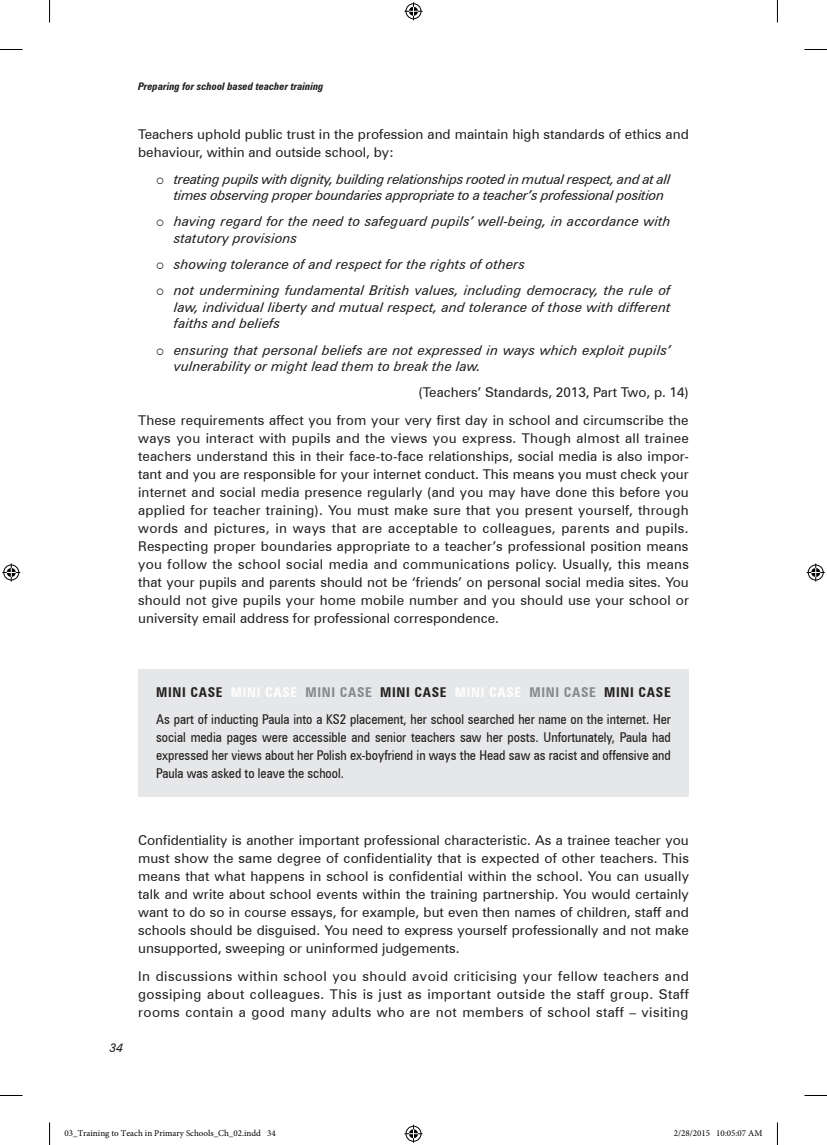
<style>
.page{position:relative;width:827px;height:1145px;background:#fff}
.page>*{position:absolute;margin:0;border:0;box-sizing:border-box;transform-origin:0 0}
.TEXT{font:13.5px/18px "Zurich BT";color:#231f20;text-align:justify}
.t1{font:italic 13.5px/16.5px "Zurich BT";color:#231f20}
.BX2_BTEXT{font:condensed 13.5px/18px "Zurich BT";color:#231f20;text-align:justify}
.t2{font:italic 13.5px/16.5px "Zurich BT";letter-spacing:-.025em;color:#231f20}
.BX2_BT{font:700 condensed 13.5px "Zurich BT";letter-spacing:.05em;color:#231f20}
.EX{font:13.5px "Zurich BT";color:#231f20}
.t3{font:italic 12px "Zurich BT";color:#231f20}
.t4{font:italic 700 condensed 10.5px "Zurich BT";color:#231f20}
.t5{font:9px "Minion Pro";color:#000}
.s1{color:#fff}
.s2{color:#86888b}
</style>
<div class="page">
<div style="left:138px;top:669px;width:550px;height:127px;background:#e6e7e9"></div>
<svg style="left:0;top:49px;width:22px;height:1px"></svg>
<svg style="left:804px;top:49px;width:22px;height:1px"></svg>
<svg style="left:0;top:1095px;width:22px;height:1px"></svg>
<svg style="left:804px;top:1095px;width:22px;height:1px"></svg>
<svg style="left:49px;top:0;width:1px;height:22px"></svg>
<svg style="left:49px;top:1122px;width:1px;height:23px"></svg>
<svg style="left:776px;top:0;width:1px;height:22px"></svg>
<svg style="left:776px;top:1123px;width:1px;height:22px"></svg>
<svg style="left:404px;top:2px;width:18px;height:18px"></svg>
<svg style="left:404px;top:1125px;width:18px;height:18px"></svg>
<svg style="left:2px;top:563px;width:18px;height:18px"></svg>
<svg style="left:806px;top:563px;width:18px;height:18px"></svg>
<p class="t4" style="left:138px;top:80px;width:187px">Preparing for school based teacher training</p>
<p class="TEXT" style="left:138px;top:125px;width:552px">Teachers uphold public trust in the profession and maintain high standards of ethics and behaviour, within and outside school, by:</p>
<p class="t2" style="left:174px;top:170px;width:498px">treating pupils with dignity, building relationships rooted in mutual respect, and at all times observing proper boundaries appropriate to a teacher’s professional position</p>
<p class="t1" style="left:174px;top:213px;width:498px">having regard for the need to safeguard pupils’ well-being, in accordance with statutory provisions</p>
<p class="t1" style="left:174px;top:255px;width:352px">showing tolerance of and respect for the rights of others</p>
<p class="t1" style="left:174px;top:282px;width:498px;text-align:justify">not undermining fundamental British values, including democracy, the rule of law, individual liberty and mutual respect, and tolerance of those with different faiths and beliefs</p>
<p class="t1" style="left:174px;top:341px;width:498px">ensuring that personal beliefs are not expressed in ways which exploit pupils’ vulnerability or might lead them to break the law.</p>
<p class="EX" style="left:418px;top:384px;width:272px">(Teachers’ Standards, 2013, Part Two, p. 14)</p>
<p class="TEXT" style="left:138px;top:411px;width:552px">These requirements affect you from your very first day in school and circumscribe the ways you interact with pupils and the views you express. Though almost all trainee teachers understand this in their face-to-face relationships, social media is also impor&shy;tant and you are responsible for your internet conduct. This means you must check your internet and social media presence regularly (and you may have done this before you applied for teacher training). You must make sure that you present yourself, through words and pictures, in ways that are acceptable to colleagues, parents and pupils.<br>Respecting proper boundaries appropriate to a teacher’s professional position means you follow the school social media and communications policy. Usually, this means that your pupils and parents should not be ‘friends’ on personal social media sites. You should not give pupils your home mobile number and you should use your school or university email address for professional correspondence.</p>
<p class="BX2_BT" style="left:156px;top:684px;width:516px">MINI CASE <span class="s1">MINI CASE</span> <span class="s2">MINI CASE</span> MINI CASE <span class="s1">MINI CASE</span> <span class="s2">MINI CASE</span> MINI CASE</p>
<p class="BX2_BTEXT" style="left:156px;top:710px;width:516px">As part of inducting Paula into a KS2 placement, her school searched her name on the internet. Her social media pages were accessible and senior teachers saw her posts. Unfortunately, Paula had expressed her views about her Polish ex-boyfriend in ways the Head saw as racist and offensive and Paula was asked to leave the school.</p>
<p class="t3" style="left:110px;top:1039px;width:15px">34</p>
<p class="TEXT" style="left:138px;top:831px;width:552px">Confidentiality is another important professional characteristic. As a trainee teacher you must show the same degree of confidentiality that is expected of other teachers. This means that what happens in school is confidential within the school. You can usually talk and write about school events within the training partnership. You would certainly want to do so in course essays, for example, but even then names of children, staff and schools should be disguised. You need to express yourself professionally and not make unsupported, sweeping or uninformed judgements.</p>
<p class="TEXT" style="left:138px;top:967px;width:552px">In discussions within school you should avoid criticising your fellow teachers and gossiping about colleagues. This is just as important outside the staff group. Staff rooms contain a good many adults who are not members of school staff – visiting</p>
<p class="t5" style="left:64px;top:1127px;width:213px">03_Training to Teach in Primary Schools_Ch_02.indd 34</p>
<p class="t5" style="left:673px;top:1127px;width:90px">2/28/2015 10:05:07 AM</p>
</div>
